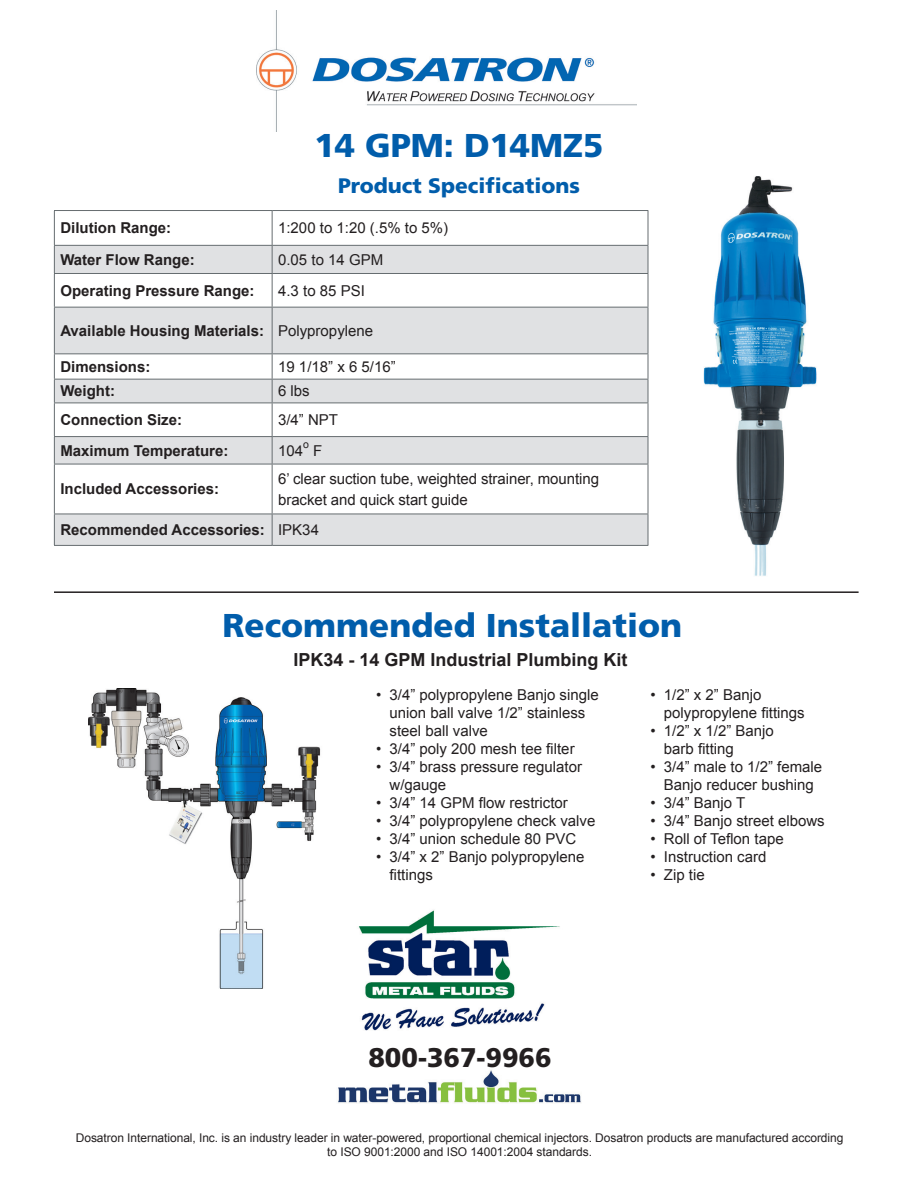
<style>
.page{position:relative;width:918px;height:1188px;background:#fff}
.page>*{position:absolute;margin:0;border:0;box-sizing:border-box;transform-origin:0 0}
.t1{font:900 33px "Frutiger";color:#015dab}
.t2{font:900 27px "Frutiger";color:#231f20}
.t3{font:900 21px "Frutiger";color:#015dab}
.t4{font:700 18px "Arial";color:#231f20}
.t5{font:15px/18px "Arial";color:#231f20}
.t6{font:700 15px "Arial";color:#231f20}
.t7{font:12px/14.4px "Arial";letter-spacing:-.005em;color:#231f20;text-align:center}
.t8{font:10.5px "Arial";color:#231f20}
.s1{font-weight:400}
</style>
<div class="page">
<img style="left:338px;top:1070px;width:243px;height:34px">
<img style="left:256px;top:10px;width:381px;height:122px">
<svg style="left:55px;top:246px;width:593px;height:299px;fill:#e0e1e3"></svg>
<hr style="left:54px;top:210px;width:218px;height:1px;background:#666d70">
<hr style="left:54px;top:211px;width:1px;height:34px;background:#666d70">
<hr style="left:272px;top:210px;width:376px;height:1px;background:#666d70">
<hr style="left:272px;top:211px;width:1px;height:34px;background:#666d70">
<hr style="left:648px;top:211px;width:1px;height:34px;background:#666d70">
<hr style="left:54px;top:245px;width:218px;height:1px;background:#666d70">
<svg style="left:54px;top:246px;width:1px;height:27px"></svg>
<hr style="left:272px;top:245px;width:376px;height:1px;background:#666d70">
<svg style="left:272px;top:246px;width:1px;height:27px"></svg>
<svg style="left:648px;top:246px;width:1px;height:27px"></svg>
<hr style="left:54px;top:273px;width:218px;height:1px;background:#666d70">
<hr style="left:54px;top:274px;width:1px;height:33px;background:#666d70">
<hr style="left:272px;top:273px;width:376px;height:1px;background:#666d70">
<hr style="left:272px;top:274px;width:1px;height:33px;background:#666d70">
<hr style="left:648px;top:274px;width:1px;height:33px;background:#666d70">
<hr style="left:54px;top:307px;width:218px;height:1px;background:#666d70">
<hr style="left:54px;top:308px;width:1px;height:45px;background:#666d70">
<hr style="left:272px;top:307px;width:376px;height:1px;background:#666d70">
<hr style="left:272px;top:308px;width:1px;height:45px;background:#666d70">
<hr style="left:648px;top:308px;width:1px;height:45px;background:#666d70">
<hr style="left:54px;top:353px;width:218px;height:1px;background:#666d70">
<hr style="left:272px;top:353px;width:376px;height:1px;background:#666d70">
<hr style="left:54px;top:379px;width:218px;height:1px;background:#666d70">
<svg style="left:54px;top:354px;width:1px;height:49px"></svg>
<hr style="left:272px;top:379px;width:376px;height:1px;background:#666d70">
<svg style="left:272px;top:354px;width:1px;height:49px"></svg>
<svg style="left:648px;top:354px;width:1px;height:49px"></svg>
<hr style="left:54px;top:403px;width:218px;height:1px;background:#666d70">
<hr style="left:54px;top:403px;width:1px;height:33px;background:#666d70">
<hr style="left:272px;top:403px;width:376px;height:1px;background:#666d70">
<hr style="left:272px;top:403px;width:1px;height:33px;background:#666d70">
<hr style="left:648px;top:403px;width:1px;height:33px;background:#666d70">
<hr style="left:54px;top:436px;width:218px;height:1px;background:#666d70">
<svg style="left:54px;top:437px;width:1px;height:27px"></svg>
<hr style="left:272px;top:436px;width:376px;height:1px;background:#666d70">
<svg style="left:272px;top:437px;width:1px;height:27px"></svg>
<svg style="left:648px;top:437px;width:1px;height:27px"></svg>
<hr style="left:54px;top:464px;width:218px;height:1px;background:#666d70">
<hr style="left:54px;top:464px;width:1px;height:50px;background:#666d70">
<hr style="left:272px;top:464px;width:376px;height:1px;background:#666d70">
<hr style="left:272px;top:464px;width:1px;height:50px;background:#666d70">
<hr style="left:648px;top:464px;width:1px;height:50px;background:#666d70">
<hr style="left:54px;top:514px;width:218px;height:1px;background:#666d70">
<hr style="left:54px;top:514px;width:1px;height:31px;background:#666d70">
<hr style="left:272px;top:514px;width:376px;height:1px;background:#666d70">
<hr style="left:272px;top:514px;width:1px;height:31px;background:#666d70">
<hr style="left:648px;top:514px;width:1px;height:31px;background:#666d70">
<hr style="left:54px;top:545px;width:218px;height:1px;background:#666d70">
<hr style="left:272px;top:545px;width:376px;height:1px;background:#666d70">
<hr style="left:54px;top:591px;width:805px;height:2px;background:#231f20">
<img style="left:88px;top:689px;width:233px;height:299px">
<img style="left:359px;top:910px;width:201px;height:121px">
<img style="left:703px;top:176px;width:114px;height:400px">
<h1 class="t1" style="left:315px;top:125px;width:290px">14 GPM: D14MZ5</h1>
<h3 class="t3" style="left:338px;top:173px;width:243px">Product Specifications</h3>
<p class="t6" style="left:60px;top:218px;width:112px">Dilution Range:</p>
<p class="t5" style="left:278px;top:219px;width:172px">1:200 to 1:20 (.5% to 5%)</p>
<p class="t6" style="left:60px;top:250px;width:136px">Water Flow Range:</p>
<p class="t5" style="left:278px;top:251px;width:107px">0.05 to 14 GPM</p>
<p class="t6" style="left:60px;top:281px;width:196px">Operating Pressure Range:</p>
<p class="t5" style="left:278px;top:282px;width:88px">4.3 to 85 PSI</p>
<p class="t6" style="left:60px;top:321px;width:314px">Available Housing Materials: <span class="s1">Polypropylene</span></p>
<p class="t6" style="left:60px;top:357px;width:92px">Dimensions:</p>
<p class="t5" style="left:278px;top:358px;width:119px">19 1/18” x 6 5/16”</p>
<p class="t6" style="left:60px;top:381px;width:56px">Weight:</p>
<p class="t5" style="left:278px;top:382px;width:33px">6 lbs</p>
<p class="t6" style="left:60px;top:410px;width:123px">Connection Size:</p>
<p class="t5" style="left:278px;top:411px;width:62px">3/4” NPT</p>
<p class="t6" style="left:60px;top:440px;width:170px">Maximum Temperature:</p>
<p class="t5" style="left:278px;top:442px;width:27px">104</p>
<p class="t8" style="left:303px;top:438px;width:7px">o</p>
<p class="t5" style="left:313px;top:442px;width:11px">F</p>
<p class="t6" style="left:60px;top:479px;width:160px">Included Accessories:</p>
<p class="t5" style="left:278px;top:468px;width:322px;line-height:21px">6’ clear suction tube, weighted strainer, mounting bracket and quick start guide</p>
<p class="t6" style="left:60px;top:520px;width:260px">Recommended Accessories: <span class="s1">IPK34</span></p>
<h1 class="t1" style="left:223px;top:605px;width:461px">Recommended Installation</h1>
<p class="t4" style="left:293px;top:648px;width:336px">IPK34 - 14 GPM Industrial Plumbing Kit</p>
<p class="t5" style="left:390px;top:686px;width:211px;text-indent:-14px">• 3/4” polypropylene Banjo single union ball valve 1/2” stainless steel ball valve</p>
<p class="t5" style="left:376px;top:740px;width:200px">• 3/4” poly 200 mesh tee filter</p>
<p class="t5" style="left:390px;top:758px;width:194px;text-indent:-14px">• 3/4” brass pressure regulator w/gauge</p>
<p class="t5" style="left:376px;top:794px;width:193px">• 3/4” 14 GPM flow restrictor</p>
<p class="t5" style="left:376px;top:812px;width:221px">• 3/4” polypropylene check valve</p>
<p class="t5" style="left:376px;top:830px;width:202px">• 3/4” union schedule 80 PVC</p>
<p class="t5" style="left:390px;top:848px;width:197px;text-indent:-14px">• 3/4” x 2” Banjo polypropylene fittings</p>
<p class="t5" style="left:664px;top:686px;width:142px;text-indent:-14px">• 1/2” x 2” Banjo polypropylene fittings</p>
<p class="t5" style="left:664px;top:722px;width:112px;text-indent:-14px">• 1/2” x 1/2” Banjo barb fitting</p>
<p class="t5" style="left:650px;top:758px;width:173px;text-align:center">• 3/4” male to 1/2” female<br>Banjo reducer bushing</p>
<p class="t5" style="left:650px;top:794px;width:96px">• 3/4” Banjo T</p>
<p class="t5" style="left:650px;top:812px;width:176px">• 3/4” Banjo street elbows</p>
<p class="t5" style="left:650px;top:830px;width:135px">• Roll of Teflon tape</p>
<p class="t5" style="left:650px;top:848px;width:118px">• Instruction card</p>
<p class="t5" style="left:650px;top:866px;width:56px">• Zip tie</p>
<h2 class="t2" style="left:368px;top:1042px;width:185px">800-367-9966</h2>
<p class="t7" style="left:76px;top:1130px;width:769px">Dosatron International, Inc. is an industry leader in water-powered, proportional chemical injectors. Dosatron products are manufactured according to ISO 9001:2000 and ISO 14001:2004 standards.</p>
</div>
